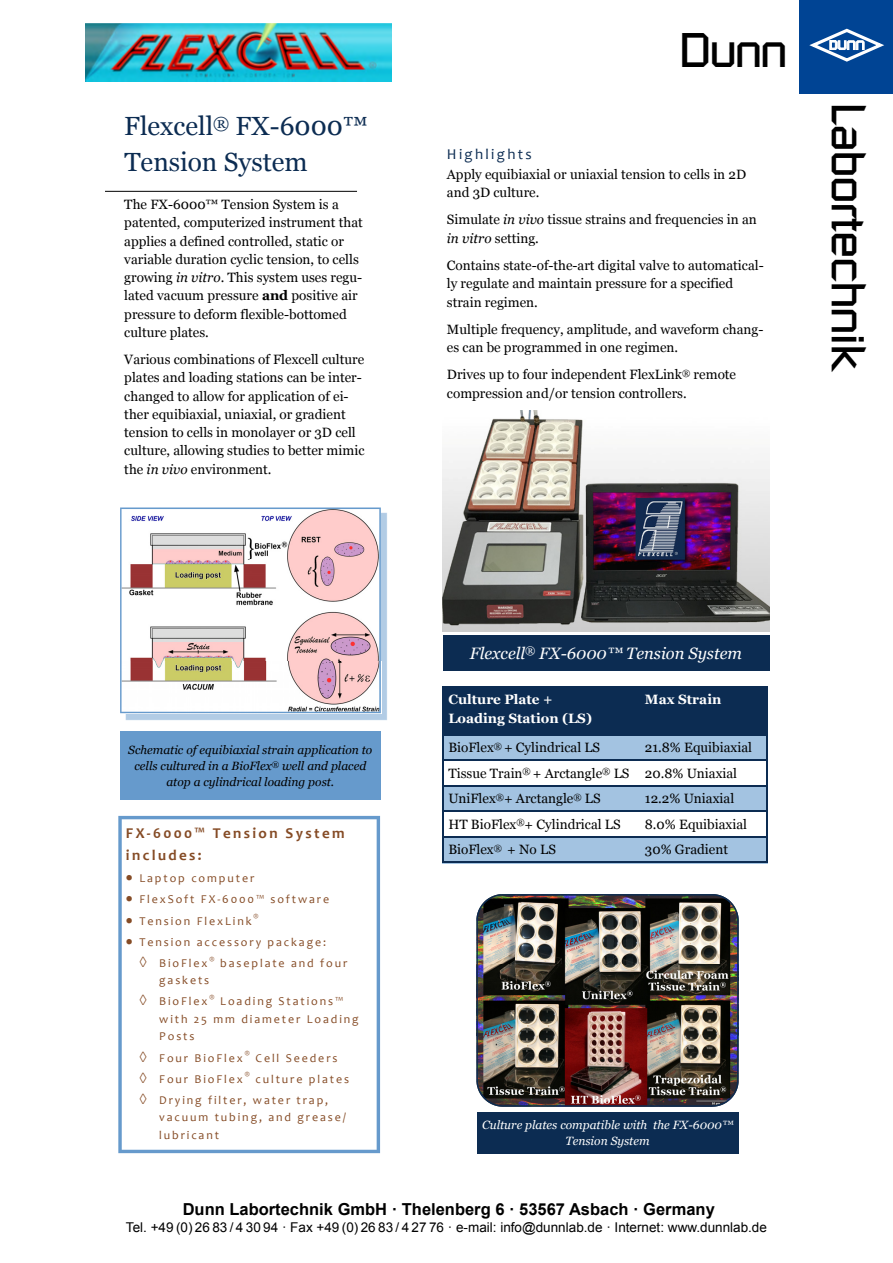
<style>
.page{position:relative;width:893px;height:1263px;background:#fff}
.page>*{position:absolute;margin:0;border:0;box-sizing:border-box;transform-origin:0 0}
.t1{font:48px "Russell Square";letter-spacing:-.03em;color:#000}
.t2{font:26.25px/35.4px "Georgia";color:#0c2c52}
.t3{font:700 16.5px "Arial";color:#000}
.t4{font:italic 16.5px "Georgia";color:#fff}
.t5{font:700 15px/21.8px "Candara";letter-spacing:.155em;color:#854b25}
.t6{font:15px "Candara";letter-spacing:.155em;color:#0c2c52}
.t7{font:13.5px/18.3px "Georgia";color:#000}
.t8{font:13.5px "Arial";color:#000}
.t9{font:700 13.5px/18.3px "Georgia";color:#fff}
.t10{font:12px/17.4px "Candara";letter-spacing:.155em;color:#854b25}
.t11{font:italic 12px/16.2px "Georgia";color:#000;text-align:center}
.t12{font:italic 12px/16.2px "Georgia";color:#fff;text-align:center}
.s1{font-style:italic}
.s2{font-weight:700}
</style>
<div class="page">
<div style="left:799px;top:0;width:94px;height:94px;background:#004494"></div>
<svg style="left:809px;top:28px;width:75px;height:34px"></svg>
<hr style="left:105px;top:191px;width:252px;height:1px;background:#000">
<div style="left:443px;top:635px;width:326px;height:36px;background:#0c2c52"></div>
<img style="left:443px;top:411px;width:326px;height:221px">
<img style="left:125px;top:512px;width:262px;height:208px">
<svg style="left:120px;top:507px;width:261px;height:206px"></svg>
<div style="left:120px;top:731px;width:261px;height:69px;background:#669acc"></div>
<div style="left:443px;top:686px;width:198px;height:49px;background:#0c2c52"></div>
<div style="left:641px;top:686px;width:127px;height:49px;background:#0c2c52"></div>
<div style="left:443px;top:735px;width:198px;height:25px;background:#a3c3e1"></div>
<div style="left:641px;top:735px;width:127px;height:25px;background:#a3c3e1"></div>
<div style="left:443px;top:786px;width:198px;height:25px;background:#a3c3e1"></div>
<div style="left:641px;top:786px;width:127px;height:25px;background:#a3c3e1"></div>
<div style="left:443px;top:837px;width:198px;height:26px;background:#a3c3e1"></div>
<div style="left:641px;top:837px;width:127px;height:26px;background:#a3c3e1"></div>
<hr style="left:443px;top:686px;width:1px;height:176px;background:#0c2c52">
<hr style="left:766px;top:686px;width:2px;height:176px;background:#0c2c52">
<hr style="left:444px;top:734px;width:197px;height:2px;background:#0c2c52">
<hr style="left:641px;top:734px;width:126px;height:2px;background:#0c2c52">
<hr style="left:444px;top:760px;width:323px;height:1px;background:#0c2c52">
<hr style="left:444px;top:785px;width:323px;height:2px;background:#0c2c52">
<hr style="left:444px;top:811px;width:323px;height:1px;background:#0c2c52">
<hr style="left:444px;top:836px;width:323px;height:2px;background:#0c2c52">
<hr style="left:443px;top:862px;width:325px;height:1px;background:#0c2c52">
<svg style="left:118px;top:816px;width:262px;height:337px"></svg>
<img style="left:476px;top:894px;width:263px;height:213px">
<div style="left:477px;top:1112px;width:261px;height:41px;background:#0c2c52"></div>
<img style="left:85px;top:23px;width:307px;height:59px">
<h2 class="t2" style="left:124px;top:109px;width:245px">Flexcell<sup>®</sup> FX-6000™<br>Tension System</h2>
<p class="t7" style="left:124px;top:195px;width:240px">The FX-6000™ Tension System is a patented, computerized instrument that applies a defined controlled, static or variable duration cyclic tension, to cells growing <span class="s1">in vitro</span>. This system uses regu&shy;lated vacuum pressure <span class="s2">and</span> positive air pressure to deform flexible-bottomed culture plates.</p>
<p class="t7" style="left:124px;top:350px;width:242px">Various combinations of Flexcell culture plates and loading stations can be inter&shy;changed to allow for application of ei&shy;ther equibiaxial, uniaxial, or gradient tension to cells in monolayer or 3D cell culture, allowing studies to better mimic the <span class="s1">in vivo</span> environment.</p>
<p class="t1" style="left:679px;top:21px;width:111px">Dunn</p>
<p class="t6" style="left:447px;top:148px;width:86px">Highlights</p>
<p class="t7" style="left:447px;top:165px;width:301px">Apply equibiaxial or uniaxial tension to cells in 2D and 3D culture.</p>
<p class="t7" style="left:447px;top:211px;width:311px">Simulate <span class="s1">in vivo</span> tissue strains and frequencies in an <span class="s1">in vitro</span> setting.</p>
<p class="t7" style="left:447px;top:256px;width:318px">Contains state-of-the-art digital valve to automatical&shy;ly regulate and maintain pressure for a specified strain regimen.</p>
<p class="t7" style="left:447px;top:320px;width:318px">Multiple frequency, amplitude, and waveform chang&shy;es can be programmed in one regimen.</p>
<p class="t7" style="left:447px;top:365px;width:291px">Drives up to four independent FlexLink<sup>®</sup> remote compression and/or tension controllers.</p>
<p class="t1" style="left:878px;top:102px;width:272px;rotate:90deg">Labortechnik</p>
<p class="t11" style="left:128px;top:741px;width:246px">Schematic of equibiaxial strain application to cells cultured in a BioFlex<sup>®</sup> well and placed atop a cylindrical loading post.</p>
<p class="t5" style="left:126px;top:823px;width:220px">FX‐6000™ Tension System includes:</p>
<p class="t10" style="left:126px;top:871px;width:130px">• Laptop computer</p>
<p class="t10" style="left:126px;top:892px;width:205px">• FlexSoft FX‐6000™ software</p>
<p class="t10" style="left:126px;top:913px;width:134px">• Tension FlexLink<sup>®</sup></p>
<p class="t10" style="left:126px;top:934px;width:202px">• Tension accessory package:</p>
<p class="t10" style="left:159px;top:955px;width:190px;text-indent:-20px">→ BioFlex<sup>®</sup> baseplate and four gaskets</p>
<p class="t10" style="left:159px;top:994px;width:201px;text-indent:-20px">→ BioFlex<sup>®</sup> Loading Stations™ with 25 mm diameter Loading<br>Posts</p>
<p class="t10" style="left:139px;top:1050px;width:199px">→ Four BioFlex<sup>®</sup> Cell Seeders</p>
<p class="t10" style="left:139px;top:1071px;width:211px">→ Four BioFlex<sup>®</sup> culture plates</p>
<p class="t10" style="left:159px;top:1092px;width:188px;text-indent:-20px">→ Drying filter, water trap, vacuum tubing, and grease/ lubricant</p>
<p class="t4" style="left:470px;top:643px;width:274px">Flexcell<sup>®</sup> FX-6000™ Tension System</p>
<p class="t9" style="left:448px;top:690px;width:145px">Culture Plate +<br>Loading Station (LS)</p>
<p class="t9" style="left:645px;top:690px;width:78px">Max Strain</p>
<p class="t7" style="left:448px;top:738px;width:153px">BioFlex<sup>®</sup> + Cylindrical LS</p>
<p class="t7" style="left:448px;top:735px;width:305px;line-height:25.5px;text-indent:197px">21.8% Equibiaxial<br>Tissue Train<sup>®</sup> + Arctangle<sup>®</sup> LS 20.8% Uniaxial<br>UniFlex<sup>®</sup>+ Arctangle<sup>®</sup> LS</p>
<p class="t7" style="left:645px;top:789px;width:91px">12.2% Uniaxial</p>
<p class="t7" style="left:448px;top:815px;width:174px">HT BioFlex<sup>®</sup>+ Cylindrical LS</p>
<p class="t7" style="left:645px;top:815px;width:104px">8.0% Equibiaxial</p>
<p class="t7" style="left:448px;top:840px;width:109px">BioFlex<sup>®</sup> + No LS</p>
<p class="t7" style="left:645px;top:840px;width:85px">30% Gradient</p>
<p class="t12" style="left:482px;top:1116px;width:252px">Culture plates compatible with the FX-6000™<br>Tension System</p>
<p class="t3" style="left:183px;top:1198px;width:534px">Dunn Labortechnik GmbH · Thelenberg 6 · 53567 Asbach · Germany</p>
<p class="t8" style="left:126px;top:1218px;width:642px">Tel. +49 (0) 26 83 / 4 30 94 · Fax +49 (0) 26 83 / 4 27 76 · e-mail: info@dunnlab.de · Internet: www.dunnlab.de</p>
</div>
